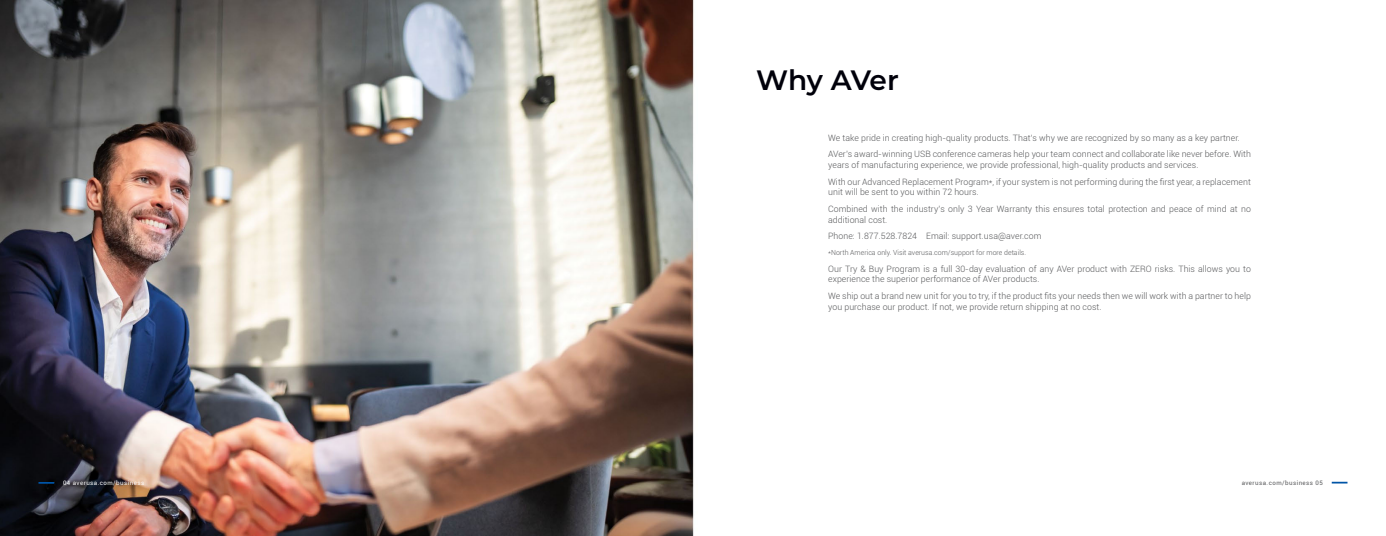
<style>
.page{position:relative;width:1386px;height:536px;background:#fff}
.page>*{position:absolute;margin:0;border:0;box-sizing:border-box;transform-origin:0 0}
.t1{font:600 28px "Montserrat";letter-spacing:-.01em;color:#00000a}
.t2{font:300 8.75px/16.8px "Roboto";letter-spacing:.005em;color:#58595b}
.t3{font:300 7px "Roboto";color:#58595b}
.t4{font:6.12px "Roboto";letter-spacing:.075em;color:#fff}
.t5{font:6.12px "Roboto";letter-spacing:.075em;color:#58595b}
</style>
<div class="page">
<img style="left:0;top:0;width:1348px;height:536px">
<svg style="left:39px;top:482px;width:15px;height:1px"></svg>
<svg style="left:1332px;top:481px;width:16px;height:2px"></svg>
<h1 class="t1" style="left:756px;top:69px;width:144px">Why AVer</h1>
<p class="t2" style="left:828px;top:130px;width:424px">We take pride in creating high-quality products. That’s why we are recognized by so many as a key partner.<br>AVer’s award-winning USB conference cameras help your team connect and collaborate like never before. With</p>
<p class="t2" style="left:828px;top:157px;width:424px">years of manufacturing experience, we provide professional, high-quality products and services.<br>With our Advanced Replacement Program*, if your system is not performing during the first year, a replacement</p>
<p class="t2" style="left:828px;top:184px;width:424px">unit will be sent to you within 72 hours.<br>Combined with the industry’s only 3 Year Warranty this ensures total protection and peace of mind at no</p>
<p class="t2" style="left:828px;top:211px;width:215px">additional cost.<br>Phone: 1.877.528.7824 Email: support.usa@aver.com</p>
<p class="t3" style="left:828px;top:249px;width:199px">*North America only. Visit averusa.com/support for more details.</p>
<p class="t2" style="left:828px;top:264px;width:424px;line-height:10.5px">Our Try &amp; Buy Program is a full 30-day evaluation of any AVer product with ZERO risks. This allows you to experience the superior performance of AVer products.</p>
<p class="t2" style="left:828px;top:290px;width:424px;line-height:10.5px">We ship out a brand new unit for you to try, if the product fits your needs then we will work with a partner to help you purchase our product. If not, we provide return shipping at no cost.</p>
<p class="t4" style="left:63px;top:480px;width:83px">04 averusa.com/business</p>
<p class="t5" style="left:1242px;top:480px;width:83px">averusa.com/business 05</p>
</div>
